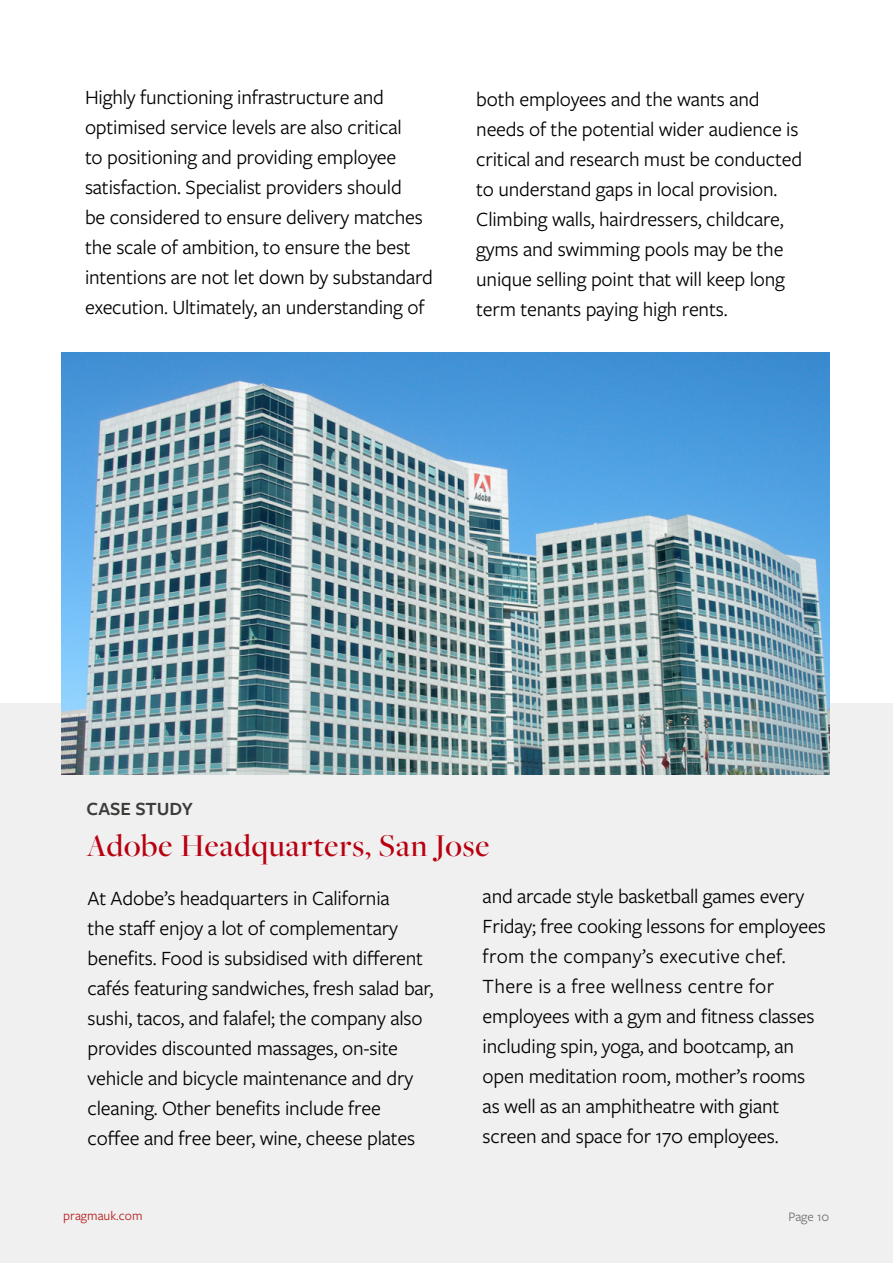
<style>
.page{position:relative;width:893px;height:1263px;background:#fff}
.page>*{position:absolute;margin:0;border:0;box-sizing:border-box;transform-origin:0 0}
.t1{font:500 33px "Freight Big Pro";letter-spacing:.03em;color:#b80010}
.t2{font:21px/30px "Freight Sans Pro";letter-spacing:-.01em;color:#000}
.t3{font:600 19.35px "Freight Sans Pro";color:#3c3c3b}
.t4{font:13.5px "Freight Sans Pro";color:#b81b1b}
.t5{font:13.5px "Freight Sans Pro";color:#706f6f}
</style>
<div class="page">
<div style="left:0;top:704px;width:893px;height:559px;background:#f0f0f0"></div>
<img style="left:62px;top:353px;width:767px;height:422px">
<p class="t2" style="left:85px;top:81px;width:349px">Highly functioning infrastructure and optimised service levels are also critical<br>to positioning and providing employee satisfaction. Specialist providers should<br>be considered to ensure delivery matches the scale of ambition, to ensure the best intentions are not let down by substandard execution. Ultimately, an understanding of</p>
<p class="t2" style="left:476px;top:83px;width:327px">both employees and the wants and needs of the potential wider audience is critical and research must be conducted to understand gaps in local provision.<br>Climbing walls, hairdressers, childcare, gyms and swimming pools may be the unique selling point that will keep long term tenants paying high rents.</p>
<p class="t3" style="left:87px;top:796px;width:108px">CASE STUDY</p>
<h1 class="t1" style="left:87px;top:824px;width:404px">Adobe Headquarters, San Jose</h1>
<p class="t2" style="left:88px;top:882px;width:347px">At Adobe’s headquarters in California<br>the staff enjoy a lot of complementary benefits. Food is subsidised with different cafés featuring sandwiches, fresh salad bar, sushi, tacos, and falafel; the company also provides discounted massages, on-site vehicle and bicycle maintenance and dry cleaning. Other benefits include free coffee and free beer, wine, cheese plates</p>
<p class="t2" style="left:483px;top:881px;width:345px">and arcade style basketball games every Friday; free cooking lessons for employees from the company’s executive chef.<br>There is a free wellness centre for employees with a gym and fitness classes including spin, yoga, and bootcamp, an open meditation room, mother’s rooms as well as an amphitheatre with giant screen and space for 170 employees.</p>
<p class="t4" style="left:63px;top:1207px;width:81px">pragmauk.com</p>
<p class="t5" style="left:788px;top:1207px;width:42px">Page 10</p>
</div>
